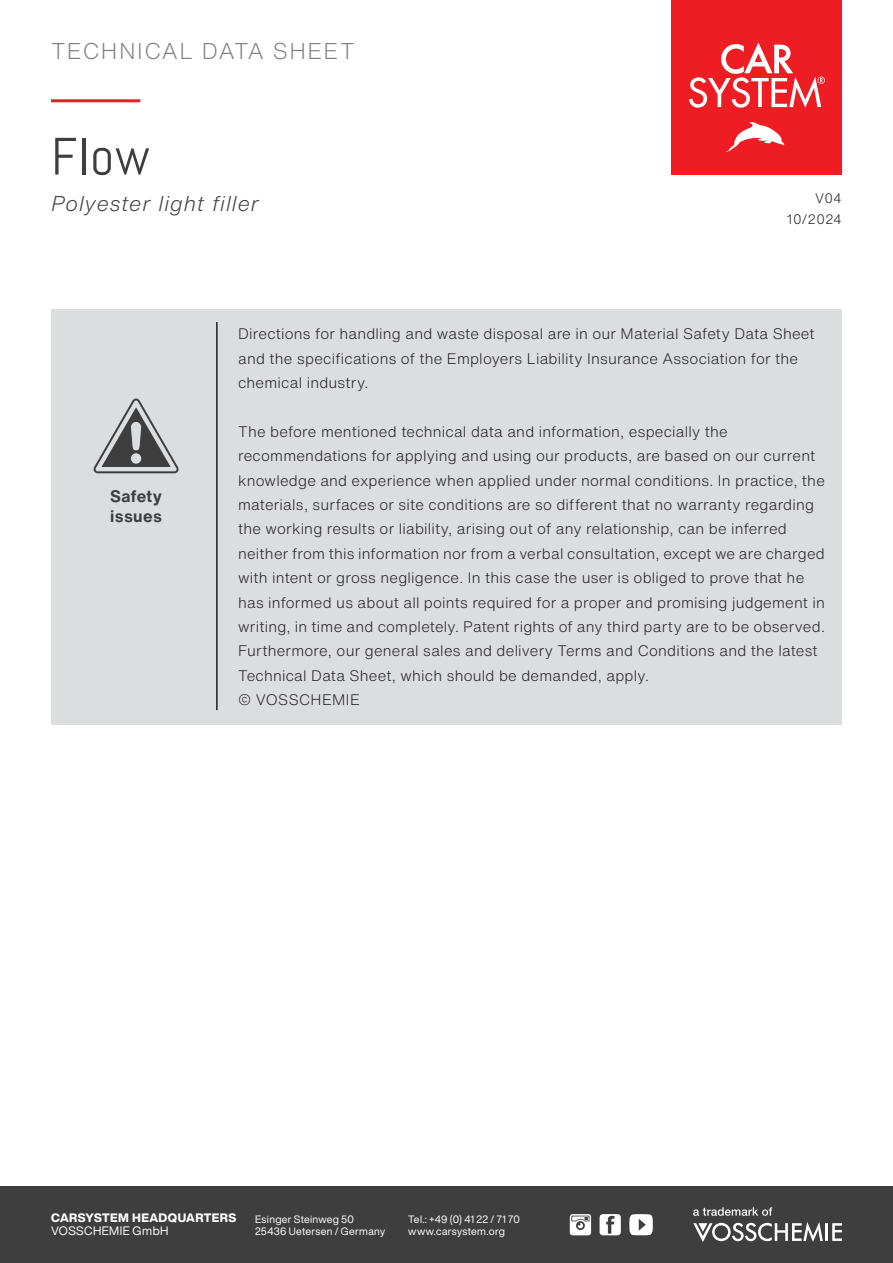
<style>
.page{position:relative;width:893px;height:1263px;background:#fff}
.page>*{position:absolute;margin:0;border:0;box-sizing:border-box;transform-origin:0 0}
.t1{font:52.5px "Abel";color:#3e3e3f}
.t2{font:300 22.5px "Helvetica Now Text";letter-spacing:.065em;color:#808285}
.t3{font:italic 300 21px "Helvetica Now Text";letter-spacing:.045em;color:#3e3e3f}
.t4{font:700 16.5px/19.8px "Helvetica Now Text";letter-spacing:.02em;color:#3e3e3f}
.t5{font:300 15px/24.3px "Helvetica Now Text";letter-spacing:.015em;color:#231f20}
.t6{font:300 13.5px/20.4px "Helvetica Now Text";letter-spacing:.005em;color:#231f20;text-align:right}
.t7{font:800 12px "Helvetica Now Display";letter-spacing:.03em;color:#fff}
.t8{font:12px "Helvetica Now Display";letter-spacing:.04em;color:#fff}
.t9{font:10.5px/12px "Helvetica Now Display";letter-spacing:.03em;color:#fff}
</style>
<div class="page">
<div style="left:0;top:1186px;width:893px;height:77px;background:#3e3e3f"></div>
<svg style="left:629px;top:1214px;width:24px;height:21px"></svg>
<svg style="left:600px;top:1214px;width:21px;height:21px"></svg>
<svg style="left:570px;top:1214px;width:21px;height:21px"></svg>
<div style="left:672px;top:0;width:170px;height:174px;background:#ee1d23"></div>
<svg style="left:689px;top:43px;width:136px;height:65px"></svg>
<svg style="left:726px;top:122px;width:58px;height:30px"></svg>
<hr style="left:825px;top:1223px;width:3px;height:18px;background:#fff">
<svg style="left:832px;top:1223px;width:10px;height:18px"></svg>
<svg style="left:693px;top:1222px;width:130px;height:20px"></svg>
<svg style="left:693px;top:1207px;width:79px;height:9px"></svg>
<hr style="left:51px;top:99px;width:89px;height:3px;background:#ee1d23">
<div style="left:51px;top:309px;width:170px;height:416px;background:#dcdddf"></div>
<div style="left:221px;top:309px;width:621px;height:416px;background:#dcdddf"></div>
<svg style="left:93px;top:399px;width:86px;height:74px"></svg>
<hr style="left:216px;top:322px;width:2px;height:388px;background:#231f20">
<h2 class="t2" style="left:51px;top:34px;width:305px">TECHNICAL DATA SHEET</h2>
<h1 class="t1" style="left:51px;top:123px;width:100px">Flow</h1>
<h3 class="t3" style="left:51px;top:188px;width:210px">Polyester light filler</h3>
<p class="t6" style="left:787px;top:188px;width:57px">V04<br>10/2024</p>
<p class="t4" style="left:110px;top:486px;width:53px">Safety issues</p>
<p class="t5" style="left:238px;top:321px;width:578px">Directions for handling and waste disposal are in our Material Safety Data Sheet and the specifications of the Employers Liability Insurance Association for the chemical industry.</p>
<p class="t5" style="left:238px;top:419px;width:588px">The before mentioned technical data and information, especially the recommendations for applying and using our products, are based on our current knowledge and experience when applied under normal conditions. In practice, the materials, surfaces or site conditions are so different that no warranty regarding the working results or liability, arising out of any relationship, can be inferred neither from this information nor from a verbal consultation, except we are charged with intent or gross negligence. In this case the user is obliged to prove that he has informed us about all points required for a proper and promising judgement in writing, in time and completely. Patent rights of any third party are to be observed.<br>Furthermore, our general sales and delivery Terms and Conditions and the latest Technical Data Sheet, which should be demanded, apply.<br>© VOSSCHEMIE</p>
<p class="t7" style="left:51px;top:1209px;width:187px">CARSYSTEM HEADQUARTERS</p>
<p class="t8" style="left:51px;top:1223px;width:119px">VOSSCHEMIE GmbH</p>
<p class="t9" style="left:255px;top:1213px;width:131px">Esinger Steinweg 50<br>25436 Uetersen / Germany</p>
<p class="t9" style="left:408px;top:1213px;width:113px">Tel.: +49 (0) 41 22 / 71 70 www.carsystem.org</p>
</div>
